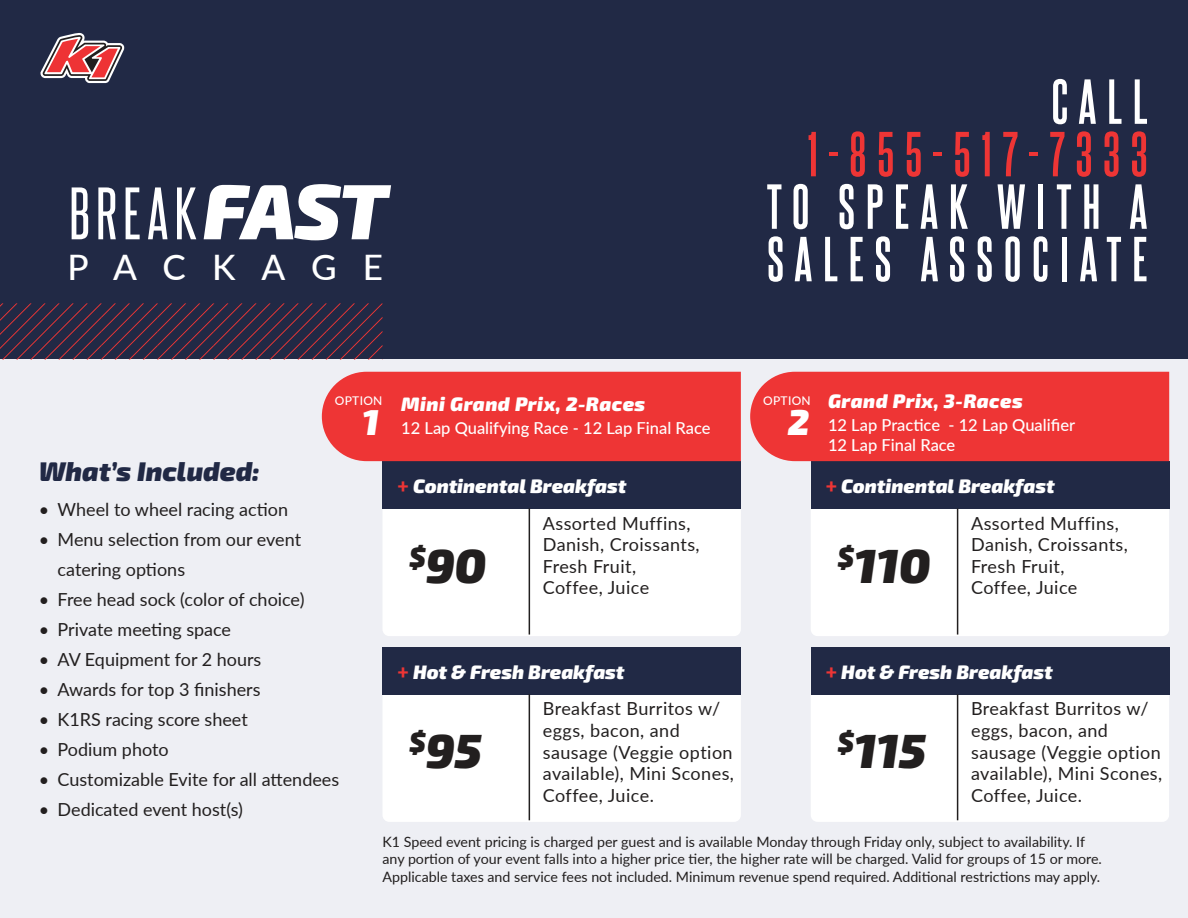
<style>
.page{position:relative;width:1188px;height:918px;background:#fff}
.page>*{position:absolute;margin:0;border:0;box-sizing:border-box;transform-origin:0 0}
.t1{font:63px "Steelfish Rg";letter-spacing:.1em;color:#fff}
.t2{font:700 54px/52.5px "Steelfish Rg";letter-spacing:.2em;color:#fff}
.t3{font:700 54px "Steelfish Rg";letter-spacing:.2em;color:#ee3535}
.t4{font:italic 900 48px "Exo 2";color:#221f1f}
.t5{font:italic 900 36px "Exo 2";color:#fff}
.t6{font:500 35.1px "Lato";letter-spacing:.735em;color:#fff}
.t7{font:italic 900 27px "Exo 2";color:#212945}
.t8{font:italic 900 19.5px "Exo 2";color:#fff}
.t9{font:italic 900 19.5px "Exo 2";letter-spacing:.025em;color:#fff}
.t10{font:18px/21.6px "Lato";letter-spacing:.015em;color:#221f1f}
.t11{font:500 16.5px/19.8px "Lato";color:#fff}
.t12{font:14.25px/17.1px "Lato";color:#221f1f}
.t13{font:500 12px "Lato";letter-spacing:.025em;color:#fff}
.s1{font-family:"Exo 2";font-weight:900;font-style:italic;font-size:78.3px}
.s2{font-family:"Lato";font-style:normal;color:#ee3535}
</style>
<div class="page">
<div style="left:0;top:0;width:1188px;height:361px;background:#212945"></div>
<div style="left:0;top:360px;width:1188px;height:558px;background:#eeeff4"></div>
<div style="left:383px;top:461px;width:358px;height:175px;background:#fff;border-radius:7px"></div>
<div style="left:811px;top:461px;width:358px;height:175px;background:#fff;border-radius:7px"></div>
<div style="left:383px;top:647px;width:358px;height:175px;background:#fff;border-radius:7px"></div>
<div style="left:811px;top:647px;width:358px;height:175px;background:#fff;border-radius:7px"></div>
<svg style="left:0;top:303px;width:383px;height:57px"></svg>
<div style="left:383px;top:461px;width:358px;height:47px;background:#212945"></div>
<hr style="left:529px;top:508px;width:1px;height:127px;background:#221f1f">
<div style="left:811px;top:461px;width:358px;height:47px;background:#212945"></div>
<hr style="left:957px;top:508px;width:1px;height:127px;background:#221f1f">
<div style="left:383px;top:647px;width:358px;height:47px;background:#212945"></div>
<hr style="left:529px;top:694px;width:1px;height:126px;background:#221f1f">
<div style="left:811px;top:647px;width:358px;height:47px;background:#212945"></div>
<hr style="left:957px;top:694px;width:1px;height:126px;background:#221f1f">
<div style="left:322px;top:372px;width:419px;height:89px;background:#ee3535"></div>
<div style="left:750px;top:372px;width:419px;height:89px;background:#ee3535"></div>
<svg style="left:40px;top:33px;width:84px;height:50px"></svg>
<h1 class="t1" style="left:69px;top:184px;width:320px">BREAK<span class="s1">FAST</span></h1>
<h3 class="t6" style="left:68px;top:254px;width:317px">PACKAGE</h3>
<h2 class="t2" style="left:1051px;top:78px;width:98px">CALL</h2>
<h2 class="t3" style="left:808px;top:129px;width:341px">1-855-517-7333</h2>
<h2 class="t2" style="left:767px;top:183px;width:382px">TO SPEAK WITH A<br>SALES ASSOCIATE</h2>
<h3 class="t7" style="left:39px;top:460px;width:223px">What’s Included:</h3>
<p class="t9" style="left:401px;top:396px;width:246px">Mini Grand Prix, 2-Races</p>
<p class="t9" style="left:828px;top:393px;width:196px">Grand Prix, 3-Races</p>
<p class="t11" style="left:401px;top:419px;width:311px">12 Lap Qualifying Race - 12 Lap Final Race</p>
<p class="t11" style="left:828px;top:414px;width:249px">12 Lap Practice - 12 Lap Qualifier<br>12 Lap Final Race</p>
<p class="t13" style="left:335px;top:396px;width:49px">OPTION</p>
<p class="t13" style="left:763px;top:396px;width:49px">OPTION</p>
<h3 class="t5" style="left:362px;top:406px;width:18px">1</h3>
<h3 class="t5" style="left:788px;top:406px;width:23px">2</h3>
<p class="t8" style="left:398px;top:478px;width:230px"><span class="s2">+</span> Continental Breakfast</p>
<p class="t8" style="left:826px;top:478px;width:230px"><span class="s2">+</span> Continental Breakfast</p>
<p class="t10" style="left:39px;top:499px;width:251px">• Wheel to wheel racing action</p>
<p class="t10" style="left:58px;top:525px;width:245px;line-height:30px;text-indent:-19px">• Menu selection from our event catering options</p>
<p class="t10" style="left:39px;top:589px;width:267px">• Free head sock (color of choice)</p>
<p class="t10" style="left:39px;top:619px;width:194px">• Private meeting space</p>
<p class="t10" style="left:39px;top:650px;width:224px">• AV Equipment for 2 hours</p>
<p class="t10" style="left:39px;top:680px;width:223px">• Awards for top 3 finishers</p>
<p class="t10" style="left:39px;top:710px;width:211px">• K1RS racing score sheet</p>
<p class="t10" style="left:39px;top:740px;width:132px">• Podium photo</p>
<p class="t10" style="left:39px;top:770px;width:302px">• Customizable Evite for all attendees</p>
<p class="t10" style="left:39px;top:800px;width:206px">• Dedicated event host(s)</p>
<h3 class="t4" style="left:410px;top:545px;width:78px"><sup>$</sup>90</h3>
<p class="t10" style="left:543px;top:514px;width:158px">Assorted Muffins,<br>Danish, Croissants,<br>Fresh Fruit,<br>Coffee, Juice</p>
<h3 class="t4" style="left:838px;top:545px;width:94px"><sup>$</sup>110</h3>
<p class="t10" style="left:971px;top:514px;width:158px">Assorted Muffins,<br>Danish, Croissants,<br>Fresh Fruit,<br>Coffee, Juice</p>
<p class="t8" style="left:398px;top:663px;width:228px"><span class="s2">+</span> Hot &amp; Fresh Breakfast</p>
<p class="t8" style="left:826px;top:663px;width:228px"><span class="s2">+</span> Hot &amp; Fresh Breakfast</p>
<h3 class="t4" style="left:410px;top:730px;width:74px"><sup>$</sup>95</h3>
<p class="t10" style="left:543px;top:699px;width:193px">Breakfast Burritos w/ eggs, bacon, and sausage (Veggie option available), Mini Scones,<br>Coffee, Juice.</p>
<h3 class="t4" style="left:838px;top:730px;width:90px"><sup>$</sup>115</h3>
<p class="t10" style="left:971px;top:699px;width:193px">Breakfast Burritos w/ eggs, bacon, and sausage (Veggie option available), Mini Scones,<br>Coffee, Juice.</p>
<p class="t12" style="left:382px;top:835px;width:721px">K1 Speed event pricing is charged per guest and is available Monday through Friday only, subject to availability. If any portion of your event falls into a higher price tier, the higher rate will be charged. Valid for groups of 15 or more.<br>Applicable taxes and service fees not included. Minimum revenue spend required. Additional restrictions may apply.</p>
</div>
